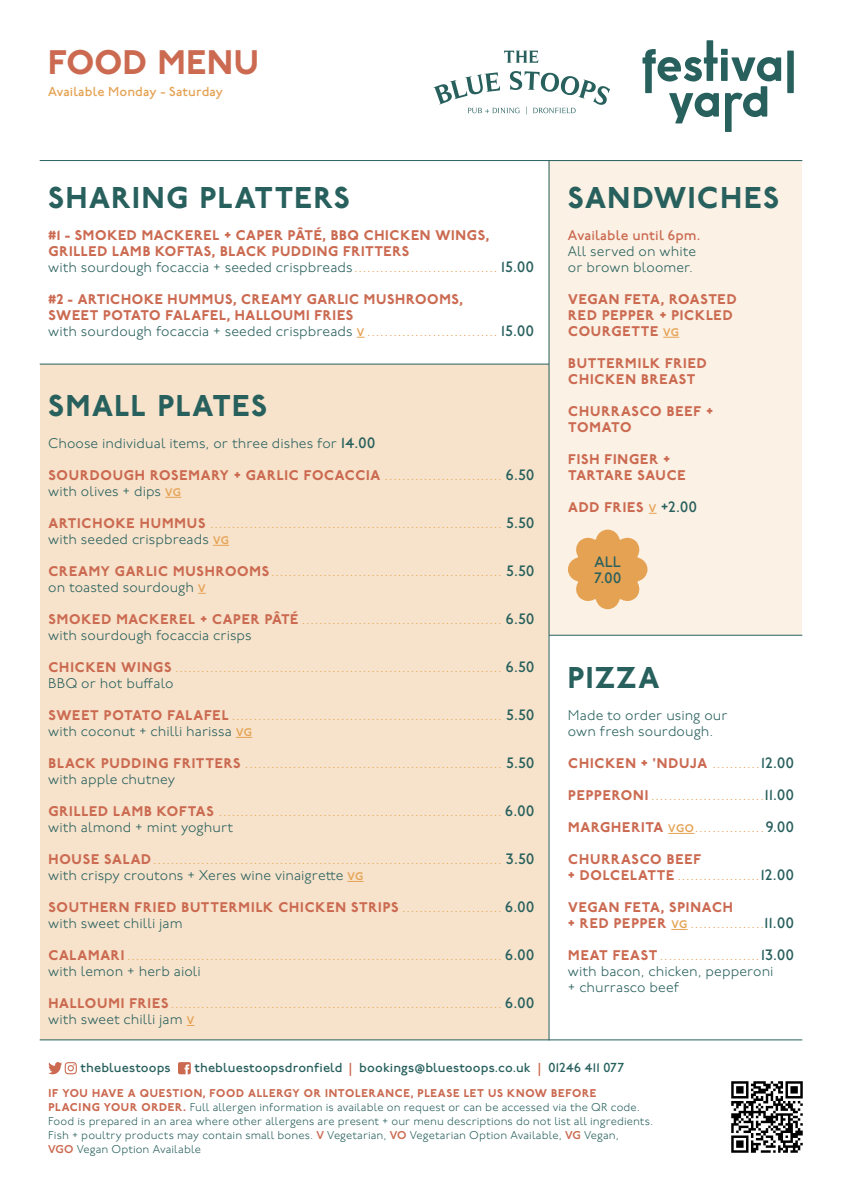
<style>
.page{position:relative;width:842px;height:1191px;background:#fff}
.page>*{position:absolute;margin:0;border:0;box-sizing:border-box;transform-origin:0 0}
.t1{font:800 34px "P22 Underground";letter-spacing:.02em;color:#cb6a51}
.Heading{font:800 30px "P22 Underground";letter-spacing:.05em;color:#28605d}
.t2{font:300 15px "P22 Underground";color:#e5a253}
.t3{font:500 15px "P22 Underground";letter-spacing:.025em;color:#28605d}
.t4{font:800 14px/16px "P22 Underground";letter-spacing:.05em;color:#cb6a51}
.Description{font:300 14px/16px "P22 Underground";letter-spacing:.005em;color:#28605d}
.Available{font:300 14px/16px "P22 Underground";letter-spacing:.005em;color:#28605d}
.Available-2{font:500 14px "P22 Underground";letter-spacing:.01em;color:#cb6a51}
.t5{font:500 13px "P22 Underground";letter-spacing:.01em;color:#28605d}
.t6{font:500 13px "P22 Underground";letter-spacing:.01em;color:#e5a253}
.t7{font:300 11.3px/14px "P22 Underground";letter-spacing:.01em;color:#28605d}
.s1{font-size:15px;color:#e5a253}
.s2{font-weight:500;font-size:15px}
.s3{font-weight:600;font-size:11px;color:#e5a253}
.s4{font-weight:300;font-size:15px;color:#e5a253}
.s5{font-weight:500;font-size:15px;color:#28605d}
.s6{font-weight:800;font-size:14px;color:#cb6a51}
.s7{font-weight:500;color:#28605d}
.s8{font-weight:600;font-size:11px}
.s9{color:#cb6a51}
.s10{font-weight:800;color:#cb6a51}
.s11{font-weight:600;color:#cb6a51}
</style>
<div class="page">
<div style="left:548px;top:161px;width:254px;height:474px;background:#fbf1e5"></div>
<div style="left:40px;top:364px;width:508px;height:676px;background:#f7e3cb"></div>
<div style="left:721px;top:49px;width:7px;height:6px;background:#28605d"></div>
<div style="left:721px;top:57px;width:7px;height:24px;background:#28605d"></div>
<div style="left:787px;top:51px;width:7px;height:42px;background:#28605d"></div>
<svg style="left:642px;top:40px;width:77px;height:83px"></svg>
<svg style="left:725px;top:57px;width:56px;height:75px"></svg>
<hr style="left:40px;top:160px;width:762px;height:1px;background:#28605d">
<hr style="left:40px;top:363px;width:509px;height:1px;background:#28605d">
<hr style="left:548px;top:160px;width:1px;height:880px;background:#28605d">
<hr style="left:40px;top:1039px;width:762px;height:1px;background:#28605d">
<svg style="left:504px;top:51px;width:34px;height:12px"></svg>
<svg style="left:433px;top:71px;width:177px;height:43px"></svg>
<hr style="left:549px;top:635px;width:253px;height:1px;background:#28605d">
<svg style="left:663px;top:337px;width:16px;height:1px"></svg>
<svg style="left:165px;top:497px;width:16px;height:1px"></svg>
<svg style="left:213px;top:545px;width:16px;height:1px"></svg>
<svg style="left:236px;top:737px;width:16px;height:1px"></svg>
<svg style="left:347px;top:881px;width:17px;height:1px"></svg>
<svg style="left:668px;top:833px;width:26px;height:1px"></svg>
<svg style="left:671px;top:929px;width:16px;height:1px"></svg>
<svg style="left:568px;top:529px;width:79px;height:80px"></svg>
<img style="left:731px;top:1081px;width:71px;height:71px">
<svg style="left:48px;top:1062px;width:29px;height:12px"></svg>
<svg style="left:178px;top:1062px;width:13px;height:12px"></svg>
<p class="t1" style="left:48px;top:42px;width:212px">FOOD MENU</p>
<p class="t6" style="left:48px;top:84px;width:176px">Available Monday - Saturday</p>
<p class="Heading" style="left:48px;top:180px;width:303px">SHARING PLATTERS</p>
<p class="t4" style="left:48px;top:228px;width:443px">#1 - SMOKED MACKEREL + CAPER PÂTÉ, BBQ CHICKEN WINGS,</p>
<p class="t4" style="left:48px;top:244px;width:362px">GRILLED LAMB KOFTAS, BLACK PUDDING FRITTERS</p>
<p class="Description" style="left:48px;top:260px;width:487px">with sourdough focaccia + seeded crispbreads<span class="s1">.................................</span> <span class="s2">15.00</span></p>
<p class="t4" style="left:48px;top:292px;width:416px">#2 - ARTICHOKE HUMMUS, CREAMY GARLIC MUSHROOMS,</p>
<p class="t4" style="left:48px;top:308px;width:306px">SWEET POTATO FALAFEL, HALLOUMI FRIES</p>
<p class="Description" style="left:48px;top:324px;width:487px">with sourdough focaccia + seeded crispbreads <span class="s3">V</span> <span class="s1">..............................</span> <span class="s2">15.00</span></p>
<p class="Heading" style="left:48px;top:388px;width:221px">SMALL PLATES</p>
<p class="Available" style="left:48px;top:436px;width:328px">Choose individual items, or three dishes for <span class="s2">14.00</span></p>
<p class="t4" style="left:48px;top:468px;width:487px">SOURDOUGH ROSEMARY + GARLIC FOCACCIA <span class="s4">...........................</span> <span class="s5">6.50</span></p>
<p class="Description" style="left:48px;top:484px;width:134px">with olives + dips <span class="s3">VG</span></p>
<p class="t2" style="left:48px;top:515px;width:487px"><span class="s6">ARTICHOKE HUMMUS</span> ................................................................... <span class="s7">5.50</span></p>
<p class="Description" style="left:48px;top:532px;width:182px">with seeded crispbreads <span class="s3">VG</span></p>
<p class="t2" style="left:48px;top:563px;width:487px"><span class="s6">CREAMY GARLIC MUSHROOMS</span>..................................................... <span class="s7">5.50</span></p>
<p class="Available" style="left:48px;top:580px;width:159px">on toasted sourdough <span class="s3">V</span></p>
<p class="t2" style="left:48px;top:611px;width:487px"><span class="s6">SMOKED MACKEREL + CAPER PÂTÉ</span> .............................................. <span class="s7">6.50</span></p>
<p class="Description" style="left:48px;top:628px;width:205px">with sourdough focaccia crisps</p>
<p class="t2" style="left:48px;top:659px;width:487px"><span class="s6">CHICKEN WINGS</span> ........................................................................... <span class="s7">6.50</span></p>
<p class="Description" style="left:48px;top:676px;width:127px">BBQ or hot buffalo</p>
<p class="t2" style="left:48px;top:707px;width:487px"><span class="s6">SWEET POTATO FALAFEL</span> .............................................................. <span class="s7">5.50</span></p>
<p class="Description" style="left:48px;top:724px;width:205px">with coconut + chilli harissa <span class="s3">VG</span></p>
<p class="t2" style="left:48px;top:755px;width:487px"><span class="s6">BLACK PUDDING FRITTERS</span> ........................................................... <span class="s7">5.50</span></p>
<p class="Description" style="left:48px;top:772px;width:128px">with apple chutney</p>
<p class="t2" style="left:48px;top:803px;width:487px"><span class="s6">GRILLED LAMB KOFTAS</span> ................................................................. <span class="s7">6.00</span></p>
<p class="Description" style="left:48px;top:820px;width:187px">with almond + mint yoghurt</p>
<p class="t2" style="left:48px;top:851px;width:487px"><span class="s6">HOUSE SALAD</span>................................................................................ <span class="s7">3.50</span></p>
<p class="Description" style="left:48px;top:868px;width:317px">with crispy croutons + Xeres wine vinaigrette <span class="s3">VG</span></p>
<p class="t4" style="left:48px;top:900px;width:352px">SOUTHERN FRIED BUTTERMILK CHICKEN STRIPS</p>
<p class="t3" style="left:505px;top:899px;width:31px">6.00</p>
<p class="Description" style="left:48px;top:916px;width:136px">with sweet chilli jam</p>
<p class="t2" style="left:48px;top:947px;width:487px"><span class="s6">CALAMARI</span> ...................................................................................... <span class="s7">6.00</span></p>
<p class="Description" style="left:48px;top:964px;width:154px">with lemon + herb aioli</p>
<p class="t2" style="left:48px;top:995px;width:487px"><span class="s6">HALLOUMI FRIES</span>............................................................................ <span class="s7">6.00</span></p>
<p class="Description" style="left:48px;top:1012px;width:148px">with sweet chilli jam <span class="s3">V</span></p>
<p class="Heading" style="left:568px;top:180px;width:213px">SANDWICHES</p>
<p class="Available-2" style="left:568px;top:227px;width:134px">Available until 6pm.</p>
<p class="Available" style="left:568px;top:244px;width:130px">All served on white or brown bloomer.</p>
<p class="t4" style="left:568px;top:292px;width:170px">VEGAN FETA, ROASTED<br>RED PEPPER + PICKLED<br>COURGETTE <span class="s3">VG</span></p>
<p class="t4" style="left:568px;top:356px;width:140px">BUTTERMILK FRIED<br>CHICKEN BREAST</p>
<p class="t4" style="left:568px;top:404px;width:147px">CHURRASCO BEEF +<br>TOMATO</p>
<p class="t4" style="left:568px;top:452px;width:119px">FISH FINGER +<br>TARTARE SAUCE</p>
<p class="t4" style="left:568px;top:500px;width:130px">ADD FRIES <span class="s3">V</span> <span class="s5">+2.00</span></p>
<p class="t3" style="left:594px;top:553px;width:28px">ALL</p>
<p class="t3" style="left:594px;top:569px;width:29px">7.00</p>
<p class="Heading" style="left:568px;top:660px;width:93px">PIZZA</p>
<p class="Available" style="left:568px;top:708px;width:161px">Made to order using our own fresh sourdough.</p>
<p class="t4" style="left:568px;top:756px;width:227px">CHICKEN + 'NDUJA <span class="s4">...........</span><span class="s5">12.00</span></p>
<p class="t2" style="left:568px;top:787px;width:227px"><span class="s6">PEPPERONI</span> ..........................<span class="s7">11.00</span></p>
<p class="t2" style="left:568px;top:819px;width:227px"><span class="s6">MARGHERITA</span> <span class="s8">VGO</span>................<span class="s7">9.00</span></p>
<p class="t4" style="left:568px;top:852px;width:135px">CHURRASCO BEEF</p>
<p class="t2" style="left:568px;top:867px;width:227px"><span class="s6">+ DOLCELATTE</span> ...................<span class="s7">12.00</span></p>
<p class="t4" style="left:568px;top:900px;width:166px">VEGAN FETA, SPINACH</p>
<p class="t2" style="left:568px;top:915px;width:227px"><span class="s6">+ RED PEPPER</span> <span class="s8">VG</span> .................<span class="s7">11.00</span></p>
<p class="t2" style="left:568px;top:947px;width:227px"><span class="s6">MEAT FEAST</span> .......................<span class="s7">13.00</span></p>
<p class="Description" style="left:568px;top:964px;width:207px">with bacon, chicken, pepperoni + churrasco beef</p>
<p class="t5" style="left:80px;top:1060px;width:92px">thebluestoops</p>
<p class="t5" style="left:194px;top:1060px;width:150px">thebluestoopsdronfield</p>
<p class="t5" style="left:349px;top:1060px;width:277px"><span class="s9">|</span> bookings@bluestoops.co.uk <span class="s9">|</span> 01246 411 077</p>
<p class="t7" style="left:48px;top:1086px;width:607px"><span class="s10">IF YOU HAVE A QUESTION, FOOD ALLERGY OR INTOLERANCE, PLEASE LET US KNOW BEFORE<br>PLACING YOUR ORDER.</span> Full allergen information is available on request or can be accessed via the QR code.<br>Food is prepared in an area where other allergens are present + our menu descriptions do not list all ingredients.<br>Fish + poultry products may contain small bones. <span class="s11">V</span> Vegetarian, <span class="s11">VO</span> Vegetarian Option Available, <span class="s11">VG</span> Vegan,<br><span class="s11">VGO</span> Vegan Option Available</p>
</div>
